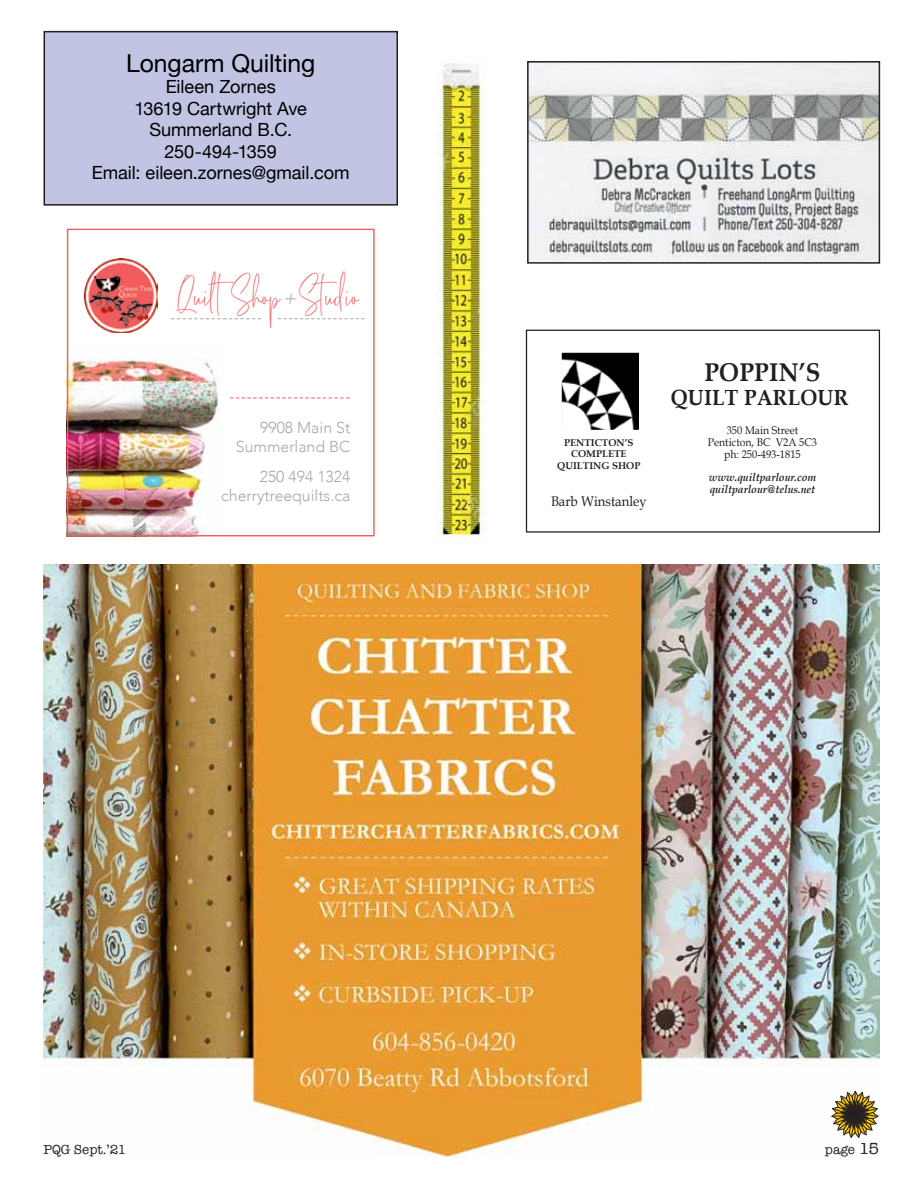
<style>
.page{position:relative;width:918px;height:1188px;background:#fff}
.page>*{position:absolute;margin:0;border:0;box-sizing:border-box;transform-origin:0 0}
.t1{font:41.25px "Besties Matthew";color:#f15e5e}
.t2{font:700 25.65px "Book Antiqua";letter-spacing:.01em;color:#231f20;scale:.93 1}
.t3{font:24.75px "Helvetica Neue";color:#000}
.t4{font:700 21.9px "Book Antiqua";letter-spacing:.01em;color:#231f20;scale:.93 1}
.t5{font:italic 300 20.4px "Avenir";color:#a7a9ac}
.t6{font:18.15px/21.5px "Helvetica Neue";color:#000;text-align:center}
.t7{font:300 15.9px/19px "Avenir";color:#a7a9ac;text-align:right}
.t8{font:13.95px "Book Antiqua";color:#231f20;scale:.93 1}
.t9{font:13.5px "American Typewriter";color:#231f20}
.t10{font:11.25px/11.9px "Book Antiqua";color:#231f20;text-align:center;scale:.93 1}
.t11{font:italic 700 11.25px/11.4px "Book Antiqua";color:#231f20;scale:.93 1}
.t12{font:700 9.75px/11.7px "Book Antiqua";color:#231f20;text-align:center}
.s1{font-size:16.5px}
</style>
<div class="page">
<img style="left:44px;top:564px;width:835px;height:594px">
<svg style="left:831px;top:1091px;width:48px;height:67px"></svg>
<div style="left:526px;top:330px;width:354px;height:203px;background:#fff;border:1px solid #231f20"></div>
<img style="left:562px;top:353px;width:77px;height:77px">
<img style="left:69px;top:359px;width:152px;height:175px">
<img style="left:84px;top:259px;width:74px;height:73px">
<svg style="left:171px;top:318px;width:90px;height:1px"></svg>
<svg style="left:230px;top:398px;width:119px;height:1px"></svg>
<svg style="left:278px;top:318px;width:86px;height:1px"></svg>
<div style="left:67px;top:229px;width:308px;height:307px;border:1px solid #f15e5e"></div>
<img style="left:530px;top:64px;width:347px;height:197px">
<div style="left:527px;top:61px;width:353px;height:203px;border:2px solid #231f20"></div>
<div style="left:44px;top:31px;width:354px;height:175px;background:#c1c4e3;border:2px solid #231f20"></div>
<img style="left:436px;top:63px;width:50px;height:475px">
<h3 class="t3" style="left:126px;top:45px;width:191px">Longarm Quilting</h3>
<p class="t6" style="left:92px;top:77px;width:259px">Eileen Zornes<br>13619 Cartwright Ave<br>Summerland B.C.<br>250-494-1359<br>Email: eileen.zornes@gmail.com</p>
<h1 class="t1" style="left:176px;top:266px;width:185px">Quilt Shop Studio</h1>
<p class="t5" style="left:283px;top:286px;width:15px">+</p>
<p class="t7" style="left:236px;top:418px;width:116px">9908 Main St<br>Summerland BC</p>
<p class="t7" style="left:221px;top:467px;width:131px">250 494 1324 cherrytreequilts.ca</p>
<p class="t12" style="left:557px;top:437px;width:85px">PENTICTON’S<br>COMPLETE<br>QUILTING SHOP</p>
<p class="t8" style="left:551px;top:492px;width:104px">Barb Winstanley</p>
<h2 class="t2" style="left:704px;top:357px;width:126px">POPPIN’S</h2>
<p class="t4" style="left:671px;top:385px;width:193px">QUILT PARLOUR</p>
<p class="t10" style="left:708px;top:424px;width:119px">350 Main Street<br>Penticton, BC V2A 5C3 ph: 250-493-1815</p>
<p class="t11" style="left:709px;top:472px;width:117px">www.quiltparlour.com quiltparlour@telus.net</p>
<p class="t9" style="left:43px;top:1140px;width:84px">PQG Sept.’21</p>
<p class="t9" style="left:825px;top:1140px;width:56px">page <span class="s1">15</span></p>
</div>
